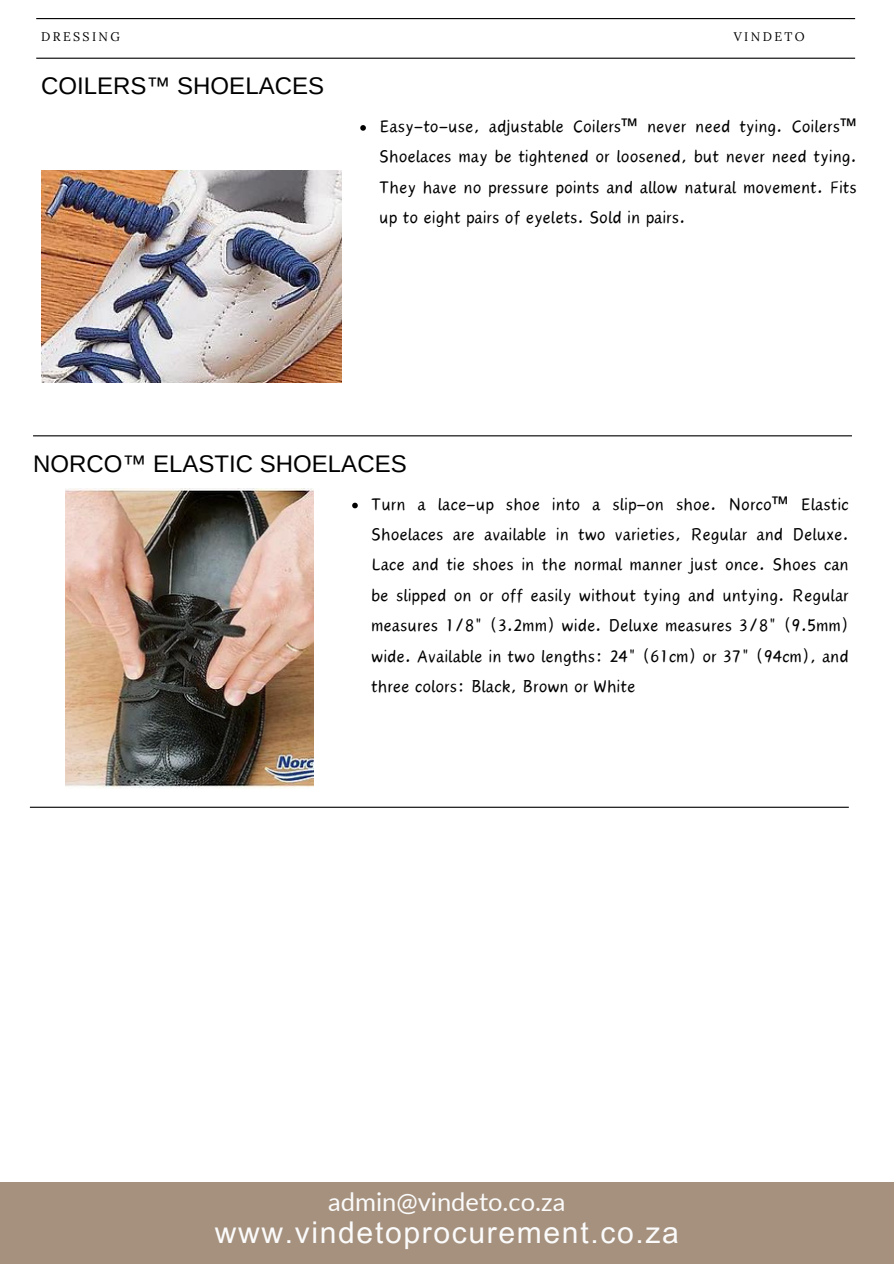
<style>
.page{position:relative;width:894px;height:1264px;background:#fff}
.page>*{position:absolute;margin:0;border:0;box-sizing:border-box;transform-origin:0 0}
.t1{font:30px "Arial MT Pro";letter-spacing:.055em;color:#fbfbfb}
.t2{font:25.5px "Lato";color:#fbfbfb}
.t3{font:24px "Arimo";color:#000}
.t4{font:21.75px/30.3px "Canva Wander World";color:#000;text-align:justify}
.t5{font:12.45px "Lora";letter-spacing:.19em;color:#000}
.s1{font-family:"Noto Sans"}
</style>
<div class="page">
<hr style="left:36px;top:18px;width:818px;height:1px;background:#000">
<hr style="left:36px;top:58px;width:818px;height:1px;background:#000">
<hr style="left:33px;top:435px;width:818px;height:1px;background:#000">
<div style="left:0;top:1181px;width:893px;height:82px;background:#a5917e"></div>
<img style="left:41px;top:170px;width:301px;height:212px">
<svg style="left:360px;top:125px;width:6px;height:6px"></svg>
<hr style="left:30px;top:806px;width:818px;height:1px;background:#000">
<img style="left:65px;top:488px;width:248px;height:301px">
<svg style="left:352px;top:502px;width:6px;height:6px"></svg>
<p class="t5" style="left:41px;top:28px;width:80px">DRESSING</p>
<p class="t5" style="left:733px;top:28px;width:72px">VINDETO</p>
<p class="t3" style="left:41px;top:73px;width:284px">COILERS™ SHOELACES</p>
<p class="t4" style="left:379px;top:111px;width:479px">Easy-to-use, adjustable Coilers<span class="s1">™</span> never need tying. Coilers<span class="s1">™ </span>Shoelaces may be tightened or loosened, but never need tying.<br>They have no pressure points and allow natural movement. Fits up to eight pairs of eyelets. Sold in pairs.</p>
<h3 class="t3" style="left:33px;top:450px;width:375px">NORCO™ ELASTIC SHOELACES</h3>
<h1 class="t4" style="left:371px;top:489px;width:479px">Turn a lace-up shoe into a slip-on shoe. Norco<span class="s1">™</span> Elastic Shoelaces are available in two varieties, Regular and Deluxe.<br>Lace and tie shoes in the normal manner just once. Shoes can be slipped on or off easily without tying and untying. Regular measures 1/8" (3.2mm) wide. Deluxe measures 3/8" (9.5mm) wide. Available in two lengths: 24" (61cm) or 37" (94cm), and three colors: Black, Brown or White</h1>
<p class="t2" style="left:328px;top:1185px;width:239px">admin@vindeto.co.za</p>
<p class="t1" style="left:215px;top:1221px;width:465px">www.vindetoprocurement.co.za</p>
</div>
